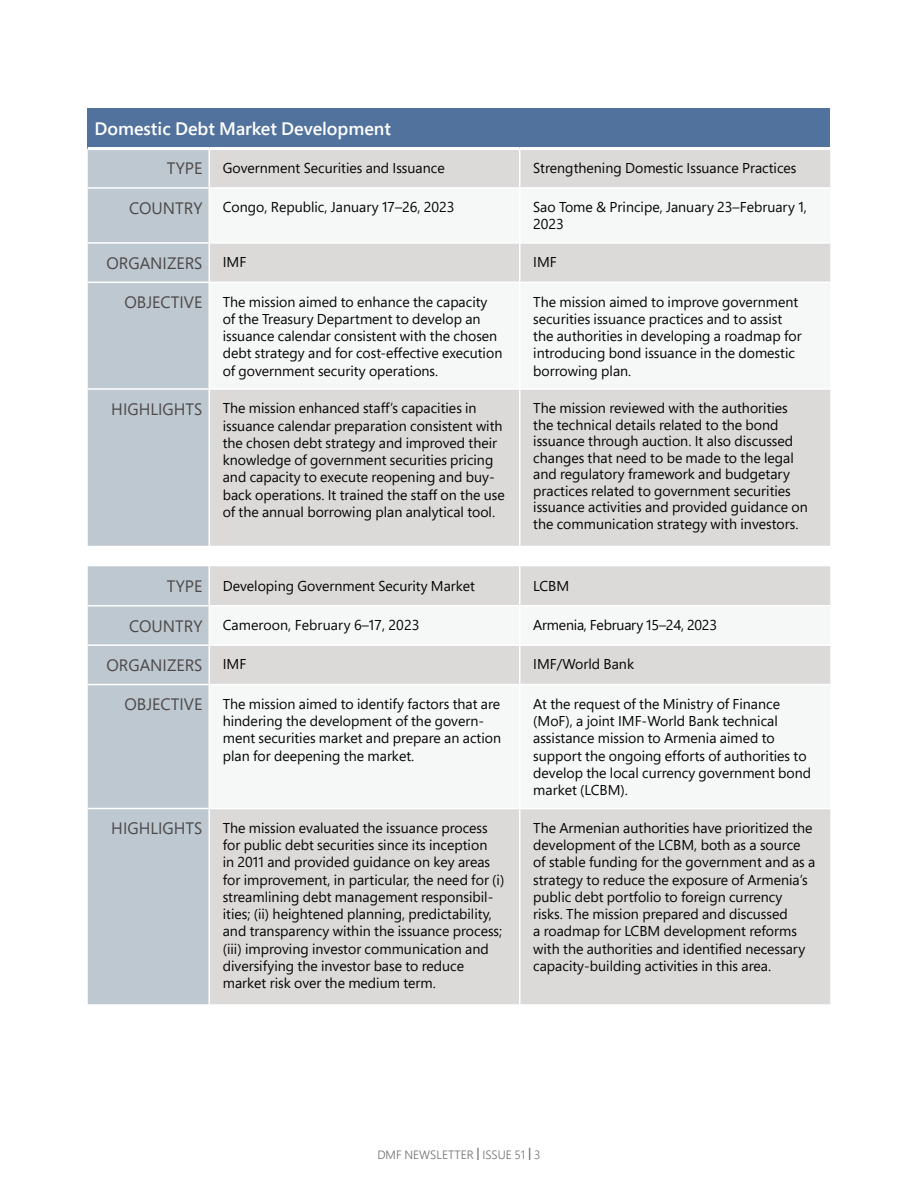
<style>
.page{position:relative;width:918px;height:1188px;background:#fff}
.page>*{position:absolute;margin:0;border:0;box-sizing:border-box;transform-origin:0 0}
.t1{font:600 18px "Segoe Pro";color:#fff}
.t2{font:16.5px "Segoe Pro";color:#4d4949}
.t3{font:14.25px/17.2px "Segoe Pro";color:#040503}
.t4{font:300 12px "Segoe Pro";color:#6d6b6c}
.s1{font-size:16.5px;color:#4d4949}
.s2{font-size:14.25px;color:#040503}
.s3{font-weight:600}
</style>
<div class="page">
<div style="left:88px;top:108px;width:742px;height:41px;background:#52729e"></div>
<div style="left:88px;top:150px;width:120px;height:396px;background:#bec8d0"></div>
<div style="left:210px;top:150px;width:620px;height:396px;background:#dbdad9"></div>
<svg style="left:210px;top:189px;width:620px;height:199px;fill:#f6f7f7"></svg>
<hr style="left:88px;top:147px;width:121px;height:3px;background:#fff">
<hr style="left:209px;top:147px;width:311px;height:3px;background:#fff">
<hr style="left:520px;top:147px;width:310px;height:3px;background:#fff">
<hr style="left:88px;top:187px;width:121px;height:2px;background:#fff">
<hr style="left:88px;top:242px;width:121px;height:2px;background:#fff">
<hr style="left:88px;top:282px;width:121px;height:1px;background:#fff">
<hr style="left:88px;top:388px;width:121px;height:2px;background:#fff">
<hr style="left:209px;top:187px;width:311px;height:2px;background:#fff">
<hr style="left:520px;top:187px;width:310px;height:2px;background:#fff">
<hr style="left:519px;top:189px;width:1px;height:53px;background:#fff">
<hr style="left:209px;top:242px;width:311px;height:2px;background:#fff">
<hr style="left:520px;top:242px;width:310px;height:2px;background:#fff">
<hr style="left:209px;top:388px;width:311px;height:2px;background:#fff">
<hr style="left:520px;top:388px;width:310px;height:2px;background:#fff">
<hr style="left:519px;top:244px;width:1px;height:38px;background:#fff">
<hr style="left:519px;top:390px;width:1px;height:156px;background:#fff">
<hr style="left:519px;top:283px;width:1px;height:105px;background:#fff">
<hr style="left:209px;top:282px;width:311px;height:1px;background:#fff">
<hr style="left:520px;top:282px;width:310px;height:1px;background:#fff">
<hr style="left:519px;top:150px;width:1px;height:37px;background:#fff">
<div style="left:88px;top:566px;width:120px;height:438px;background:#bec8d0"></div>
<div style="left:210px;top:566px;width:620px;height:438px;background:#dbdad9"></div>
<svg style="left:210px;top:606px;width:620px;height:202px;fill:#f6f7f7"></svg>
<hr style="left:88px;top:605px;width:121px;height:1px;background:#fff">
<hr style="left:88px;top:644px;width:121px;height:2px;background:#fff">
<hr style="left:88px;top:684px;width:121px;height:1px;background:#fff">
<hr style="left:88px;top:808px;width:121px;height:1px;background:#fff">
<hr style="left:209px;top:605px;width:311px;height:1px;background:#fff">
<hr style="left:520px;top:605px;width:310px;height:1px;background:#fff">
<hr style="left:519px;top:606px;width:1px;height:38px;background:#fff">
<hr style="left:209px;top:644px;width:311px;height:2px;background:#fff">
<hr style="left:520px;top:644px;width:310px;height:2px;background:#fff">
<hr style="left:209px;top:808px;width:311px;height:1px;background:#fff">
<hr style="left:520px;top:808px;width:310px;height:1px;background:#fff">
<hr style="left:519px;top:646px;width:1px;height:38px;background:#fff">
<hr style="left:519px;top:809px;width:1px;height:195px;background:#fff">
<hr style="left:519px;top:685px;width:1px;height:123px;background:#fff">
<hr style="left:209px;top:684px;width:311px;height:1px;background:#fff">
<hr style="left:520px;top:684px;width:310px;height:1px;background:#fff">
<hr style="left:519px;top:566px;width:1px;height:39px;background:#fff">
<p class="t1" style="left:94px;top:116px;width:298px">Domestic Debt Market Development</p>
<p class="t3" style="left:167px;top:159px;width:279px"><span class="s1">TYPE</span> Government Securities and Issuance</p>
<p class="t3" style="left:533px;top:159px;width:265px">Strengthening Domestic Issuance Practices</p>
<p class="t3" style="left:129px;top:198px;width:327px"><span class="s1">COUNTRY</span> Congo, Republic, January 17–26, 2023</p>
<p class="t3" style="left:533px;top:198px;width:275px">Sao Tome &amp; Principe, January 23–February 1,<br>2023</p>
<p class="t2" style="left:106px;top:252px;width:141px">ORGANIZERS <span class="s2">IMF</span></p>
<p class="t3" style="left:533px;top:253px;width:25px">IMF</p>
<p class="t3" style="left:223px;top:293px;width:281px;text-indent:-98px"><span class="s1">OBJECTIVE</span> The mission aimed to enhance the capacity of the Treasury Department to develop an issuance calendar consistent with the chosen debt strategy and for cost-effective execution of government security operations.</p>
<p class="t3" style="left:533px;top:293px;width:270px">The mission aimed to improve government securities issuance practices and to assist the authorities in developing a roadmap for introducing bond issuance in the domestic borrowing plan.</p>
<p class="t3" style="left:223px;top:399px;width:284px;text-indent:-111px"><span class="s1">HIGHLIGHTS</span> The mission enhanced staff’s capacities in issuance calendar preparation consistent with the chosen debt strategy and improved their knowledge of government securities pricing and capacity to execute reopening and buy&shy;back operations. It trained the staff on the use of the annual borrowing plan analytical tool.</p>
<p class="t3" style="left:533px;top:400px;width:276px;line-height:16.5px">The mission reviewed with the authorities the technical details related to the bond issuance through auction. It also discussed changes that need to be made to the legal and regulatory framework and budgetary practices related to government securities issuance activities and provided guidance on the communication strategy with investors.</p>
<p class="t3" style="left:167px;top:577px;width:310px"><span class="s1">TYPE</span> Developing Government Security Market</p>
<p class="t3" style="left:533px;top:577px;width:38px">LCBM</p>
<p class="t3" style="left:129px;top:616px;width:292px"><span class="s1">COUNTRY</span> Cameroon, February 6–17, 2023</p>
<p class="t3" style="left:533px;top:616px;width:185px">Armenia, February 15–24, 2023</p>
<p class="t2" style="left:106px;top:654px;width:141px">ORGANIZERS <span class="s2">IMF</span></p>
<p class="t3" style="left:533px;top:655px;width:102px">IMF/World Bank</p>
<p class="t3" style="left:223px;top:695px;width:280px;text-indent:-98px"><span class="s1">OBJECTIVE</span> The mission aimed to identify factors that are hindering the development of the govern&shy;ment securities market and prepare an action plan for deepening the market.</p>
<p class="t3" style="left:533px;top:695px;width:279px">At the request of the Ministry of Finance (MoF), a joint IMF-World Bank technical assistance mission to Armenia aimed to support the ongoing efforts of authorities to develop the local currency government bond market (LCBM).</p>
<p class="t3" style="left:223px;top:819px;width:283px;text-indent:-111px"><span class="s1">HIGHLIGHTS</span> The mission evaluated the issuance process for public debt securities since its inception<br>in 2011 and provided guidance on key areas for improvement, in particular, the need for (i) streamlining debt management responsibil&shy;ities; (ii) heightened planning, predictability, and transparency within the issuance process; (iii) improving investor communication and diversifying the investor base to reduce market risk over the medium term.</p>
<p class="t3" style="left:533px;top:819px;width:284px">The Armenian authorities have prioritized the development of the LCBM, both as a source of stable funding for the government and as a strategy to reduce the exposure of Armenia’s public debt portfolio to foreign currency risks. The mission prepared and discussed<br>a roadmap for LCBM development reforms with the authorities and identified necessary capacity-building activities in this area.</p>
<p class="t4" style="left:377px;top:1146px;width:165px">DMF NEWSLETTER <span class="s3">|</span> ISSUE 51 <span class="s3">|</span> 3</p>
</div>
